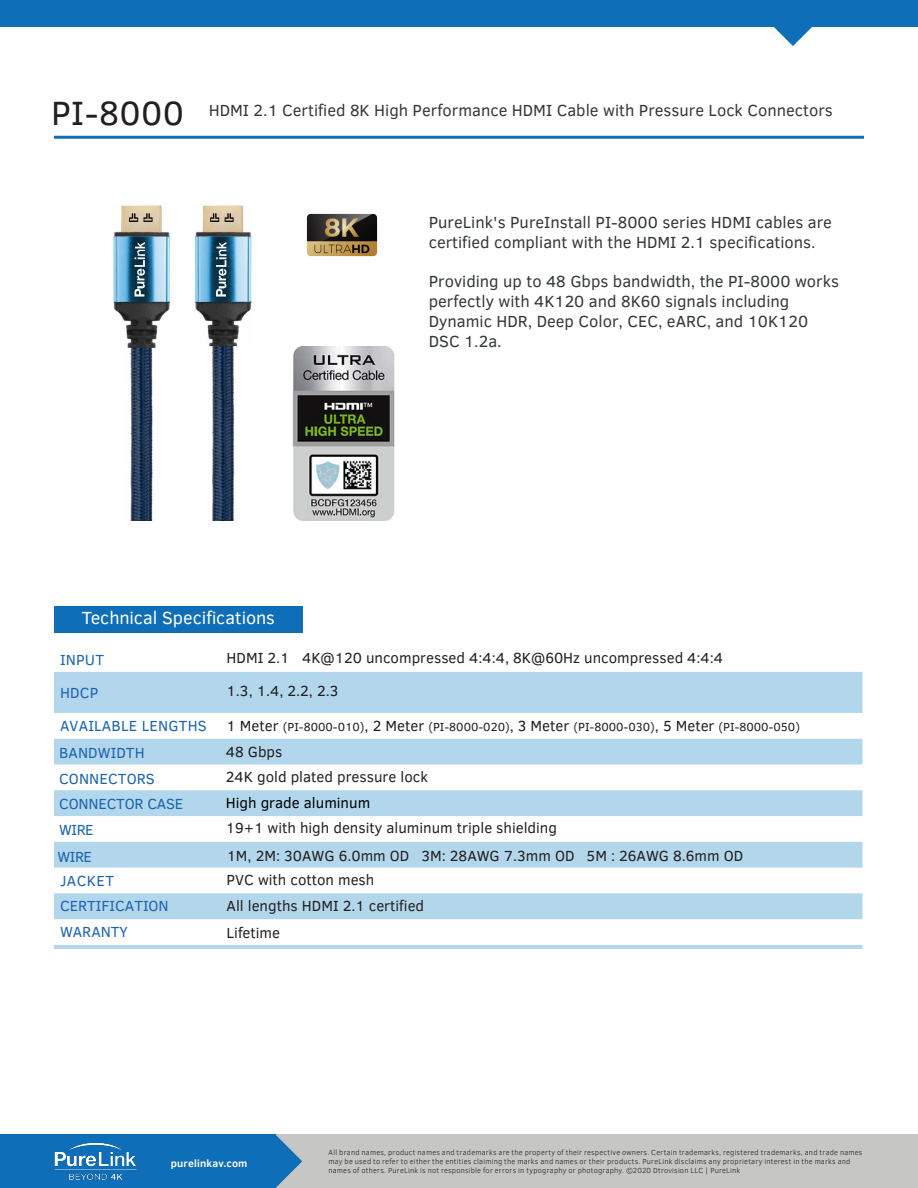
<style>
.page{position:relative;width:918px;height:1188px;background:#fff}
.page>*{position:absolute;margin:0;border:0;box-sizing:border-box;transform-origin:0 0}
.t1{font:34.5px "Clear Sans";letter-spacing:.01em;color:#231f20}
.t2{font:18px "Clear Sans";color:#fff}
.t3{font:16.5px/19.8px "Clear Sans";color:#343838}
.t4{font:15px/26.7px "Clear Sans";color:#242021}
.t5{font:15px/25.7px "Clear Sans";letter-spacing:.005em;color:#1d64b1}
.t6{font:15px "Clear Sans";color:#231f20}
.t7{font:15px/25.7px "Clear Sans";color:#2164af}
.t8{font:15px "Clear Sans";color:#000}
.t9{font:12px "Clear Sans";color:#231f20}
.t10{font:700 10.5px "Clear Sans";letter-spacing:.015em;color:#fff}
.t11{font:300 7.5px/9px "Clear Sans";letter-spacing:.025em;color:#231f20}
.s1{font-size:15px}
</style>
<div class="page">
<div style="left:264px;top:1134px;width:654px;height:54px;background:#c6c7c5"></div>
<div style="left:1px;top:0;width:917px;height:27px;background:#0f6eb8"></div>
<svg style="left:774px;top:27px;width:38px;height:19px"></svg>
<hr style="left:54px;top:136px;width:810px;height:3px;background:#0f6eb8">
<div style="left:54px;top:606px;width:248px;height:27px;background:#0f6eb8"></div>
<div style="left:0;top:1134px;width:275px;height:54px;background:#0f6eb8"></div>
<svg style="left:275px;top:1134px;width:27px;height:54px"></svg>
<img style="left:54px;top:1142px;width:82px;height:38px">
<svg style="left:54px;top:672px;width:808px;height:276px;fill:#b2d6eb"></svg>
<img style="left:113px;top:205px;width:139px;height:316px">
<img style="left:306px;top:213px;width:72px;height:44px">
<img style="left:292px;top:347px;width:102px;height:173px">
<h1 class="t1" style="left:51px;top:90px;width:135px">PI-8000</h1>
<h3 class="t3" style="left:209px;top:101px;width:626px">HDMI 2.1 Certified 8K High Performance HDMI Cable with Pressure Lock Connectors</h3>
<h3 class="t3" style="left:429px;top:212px;width:405px">PureLink's PureInstall PI-8000 series HDMI cables are certified compliant with the HDMI 2.1 specifications.</h3>
<h3 class="t3" style="left:429px;top:271px;width:412px">Providing up to 48 Gbps bandwidth, the PI-8000 works perfectly with 4K120 and 8K60 signals including Dynamic HDR, Deep Color, CEC, eARC, and 10K120<br>DSC 1.2a.</h3>
<h2 class="t2" style="left:82px;top:606px;width:195px">Technical Specifications</h2>
<h3 class="t4" style="left:227px;top:644px;width:498px">HDMI 2.1 4K@120 uncompressed 4:4:4, 8K@60Hz uncompressed 4:4:4</h3>
<h3 class="t5" style="left:60px;top:646px;width:46px">INPUT</h3>
<h3 class="t5" style="left:60px;top:680px;width:40px">HDCP</h3>
<h3 class="t6" style="left:227px;top:681px;width:113px">1.3, 1.4, 2.2, 2.3</h3>
<h3 class="t5" style="left:60px;top:712px;width:148px">AVAILABLE LENGTHS</h3>
<h3 class="t9" style="left:227px;top:718px;width:575px"><span class="s1">1 Meter</span> (PI-8000-010)<span class="s1">, 2 Meter</span> (PI-8000-020)<span class="s1">, 3 Meter</span> (PI-8000-030)<span class="s1">, 5 Meter</span> (PI-8000-050)</h3>
<h3 class="t5" style="left:59px;top:740px;width:87px">BANDWIDTH</h3>
<h3 class="t6" style="left:226px;top:742px;width:58px">48 Gbps</h3>
<h3 class="t5" style="left:59px;top:766px;width:97px">CONNECTORS</h3>
<h3 class="t6" style="left:226px;top:767px;width:204px">24K gold plated pressure lock</h3>
<h3 class="t5" style="left:59px;top:791px;width:126px">CONNECTOR CASE<br>WIRE</h3>
<h3 class="t8" style="left:226px;top:792px;width:146px">High grade aluminum</h3>
<h3 class="t4" style="left:226px;top:815px;width:333px">19+1 with high density aluminum triple shielding</h3>
<h3 class="t5" style="left:58px;top:844px;width:36px">WIRE</h3>
<h3 class="t4" style="left:227px;top:842px;width:518px">1M, 2M: 30AWG 6.0mm OD 3M: 28AWG 7.3mm OD 5M : 26AWG 8.6mm OD</h3>
<h3 class="t5" style="left:60px;top:868px;width:56px">JACKET</h3>
<h3 class="t4" style="left:227px;top:866px;width:149px">PVC with cotton mesh</h3>
<h3 class="t7" style="left:60px;top:893px;width:110px">CERTIFICATION<br>WARANTY</h3>
<h3 class="t4" style="left:227px;top:893px;width:199px">All lengths HDMI 2.1 certified<br>Lifetime</h3>
<h3 class="t10" style="left:171px;top:1156px;width:78px">purelinkav.com</h3>
<p class="t11" style="left:328px;top:1148px;width:536px">All brand names, product names and trademarks are the property of their respective owners. Certain trademarks, registered trademarks, and trade names may be used to refer to either the entities claiming the marks and names or their products. PureLink disclaims any proprietary interest in the marks and names of others. PureLink is not responsible for errors in typography or photography. ©2020 Dtrovision LLC | PureLink</p>
</div>
